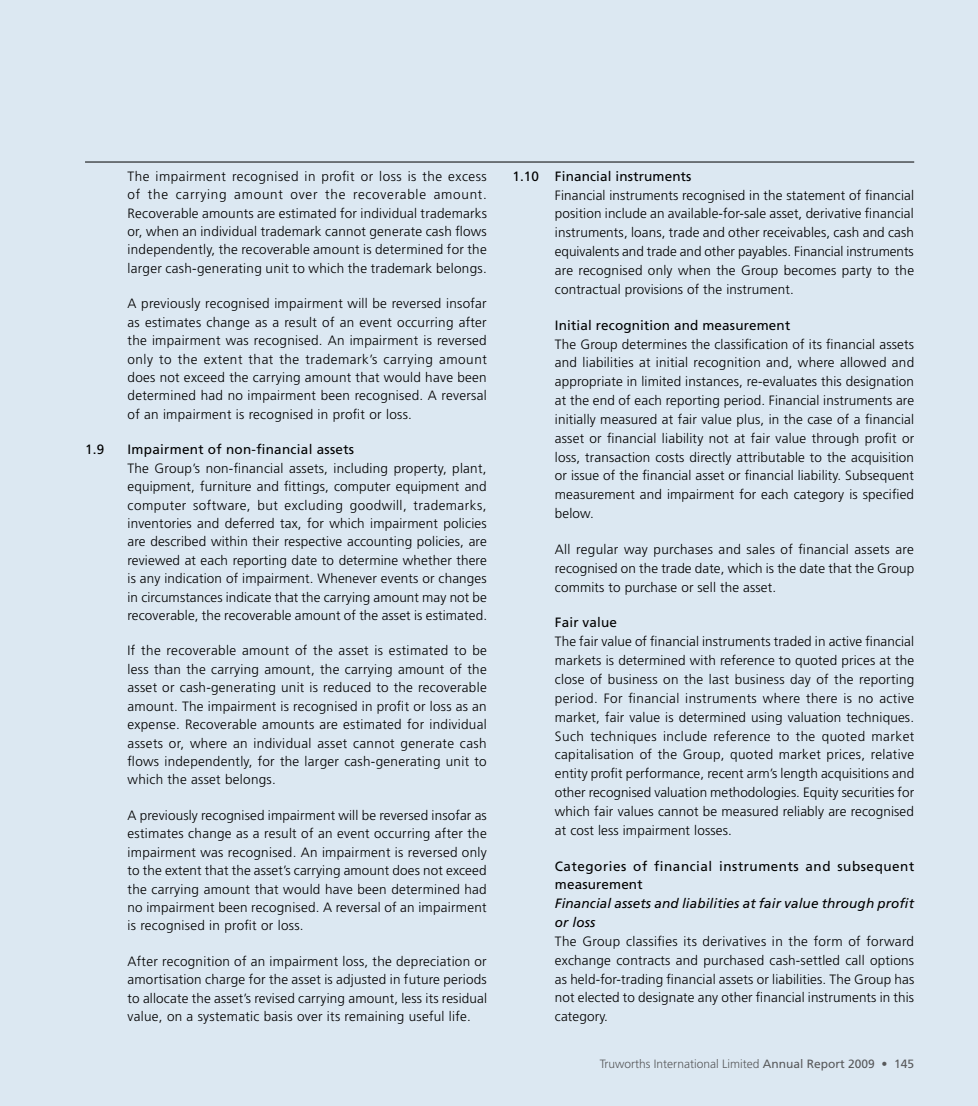
<style>
.page{position:relative;width:978px;height:1106px;background:#dce8f2}
.page>*{position:absolute;margin:0;border:0;box-sizing:border-box;transform-origin:0 0}
.t1{font:300 13.5px/18.5px "Frutiger";letter-spacing:.01em;color:#000;text-align:justify}
.t2{font:13.5px "Frutiger";letter-spacing:.01em;color:#000}
.t3{font:italic 13.5px/18.9px "Frutiger";letter-spacing:.01em;color:#000}
.t4{font:13.5px/18.9px "Frutiger";letter-spacing:.04em;color:#000}
.t5{font:300 12px "Frutiger";color:#58595b}
.s1{font-weight:400}
</style>
<div class="page">
<hr style="left:85px;top:162px;width:829px;height:1px;background:#000">
<p class="t1" style="left:128px;top:167px;width:361px">The impairment recognised in profit or loss is the excess of the carrying amount over the recoverable amount.<br>Recoverable amounts are estimated for individual trademarks or, when an individual trademark cannot generate cash flows independently, the recoverable amount is determined for the larger cash-generating unit to which the trademark belongs.</p>
<p class="t1" style="left:128px;top:294px;width:361px">A previously recognised impairment will be reversed insofar as estimates change as a result of an event occurring after the impairment was recognised. An impairment is reversed only to the extent that the trademark’s carrying amount does not exceed the carrying amount that would have been determined had no impairment been recognised. A reversal of an impairment is recognised in profit or loss.</p>
<p class="t2" style="left:85px;top:441px;width:271px">1.9 I mpairment of non-financial assets</p>
<p class="t1" style="left:128px;top:459px;width:361px">The Group’s non-financial assets, including property, plant, equipment, furniture and fittings, computer equipment and computer software, but excluding goodwill, trademarks, inventories and deferred tax, for which impairment policies are described within their respective accounting policies, are reviewed at each reporting date to determine whether there is any indication of impairment. Whenever events or changes in circumstances indicate that the carrying amount may not be recoverable, the recoverable amount of the asset is estimated.</p>
<p class="t1" style="left:128px;top:641px;width:361px">If the recoverable amount of the asset is estimated to be less than the carrying amount, the carrying amount of the asset or cash-generating unit is reduced to the recoverable amount. The impairment is recognised in profit or loss as an expense. Recoverable amounts are estimated for individual assets or, where an individual asset cannot generate cash flows independently, for the larger cash-generating unit to which the asset belongs.</p>
<p class="t1" style="left:128px;top:806px;width:361px">A previously recognised impairment will be reversed insofar as estimates change as a result of an event occurring after the impairment was recognised. An impairment is reversed only to the extent that the asset’s carrying amount does not exceed the carrying amount that would have been determined had no impairment been recognised. A reversal of an impairment is recognised in profit or loss.</p>
<p class="t1" style="left:128px;top:951px;width:361px">After recognition of an impairment loss, the depreciation or amortisation charge for the asset is adjusted in future periods to allocate the asset’s revised carrying amount, less its residual value, on a systematic basis over its remaining useful life.</p>
<p class="t2" style="left:512px;top:168px;width:181px">1.10 Financial instruments</p>
<p class="t1" style="left:555px;top:185px;width:361px;line-height:18.9px">Financial instruments recognised in the statement of financial position include an available-for-sale asset, derivative financial instruments, loans, trade and other receivables, cash and cash equivalents and trade and other payables. Financial instruments are recognised only when the Group becomes party to the contractual provisions of the instrument.</p>
<p class="t2" style="left:512px;top:317px;width:24px">I</p>
<p class="t2" style="left:559px;top:317px;width:233px">nitial recognition and measurement</p>
<p class="t1" style="left:555px;top:334px;width:361px;line-height:18.9px">The Group determines the classification of its financial assets and liabilities at initial recognition and, where allowed and appropriate in limited instances, re-evaluates this designation at the end of each reporting period. Financial instruments are initially measured at fair value plus, in the case of a financial asset or financial liability not at fair value through profit or loss, transaction costs directly attributable to the acquisition or issue of the financial asset or financial liability. Subsequent measurement and impairment for each category is specified below.</p>
<p class="t1" style="left:555px;top:540px;width:361px;line-height:18.9px">All regular way purchases and sales of financial assets are recognised on the trade date, which is the date that the Group commits to purchase or sell the asset.</p>
<p class="t2" style="left:512px;top:615px;width:26px">F</p>
<p class="t2" style="left:562px;top:615px;width:57px">air value</p>
<p class="t1" style="left:555px;top:632px;width:361px;line-height:18.9px">The fair value of financial instruments traded in active financial markets is determined with reference to quoted prices at the close of business on the last business day of the reporting period. For financial instruments where there is no active market, fair value is determined using valuation techniques.<br>Such techniques include reference to the quoted market capitalisation of the Group, quoted market prices, relative entity profit performance, recent arm’s length acquisitions and other recognised valuation methodologies. Equity securities for which fair values cannot be measured reliably are recognised at cost less impairment losses.</p>
<p class="t2" style="left:512px;top:858px;width:27px">C</p>
<p class="t4" style="left:555px;top:856px;width:361px;text-indent:9px">ategories of financial instruments and subsequent measurement</p>
<p class="t3" style="left:555px;top:894px;width:361px">Financial assets and liabilities at fair value through profit or loss</p>
<p class="t1" style="left:555px;top:931px;width:361px;line-height:18.9px">The Group classifies its derivatives in the form of forward exchange contracts and purchased cash-settled call options as held-for-trading financial assets or liabilities. The Group has not elected to designate any other financial instruments in this category.</p>
<p class="t5" style="left:600px;top:1057px;width:316px">Truworths International Limited <span class="s1">Annual Report 2009</span> • <span class="s1">145</span></p>
</div>
